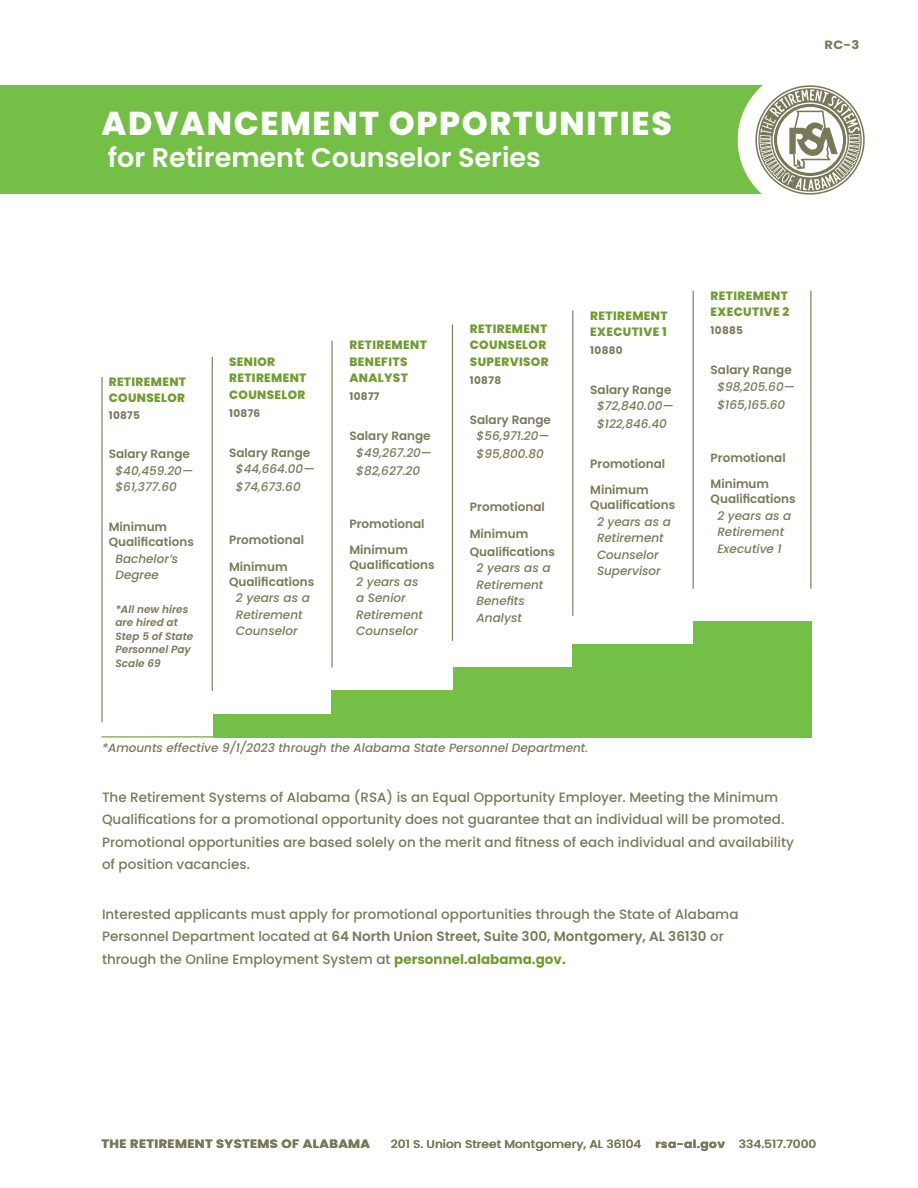
<style>
.page{position:relative;width:918px;height:1188px;background:#fff}
.page>*{position:absolute;margin:0;border:0;box-sizing:border-box;transform-origin:0 0}
.t1{font:800 33px "Poppins";letter-spacing:.05em;color:#fff}
.t2{font:600 27px "Poppins";color:#fff}
.t3{font:500 13.5px/22.5px "Poppins";color:#7b785a}
.t4{font:italic 500 12px/16.5px "Poppins";color:#7b785a}
.t5{font:600 12px/15px "Poppins";color:#7b785a}
.t6{font:800 12px/16.5px "Poppins";letter-spacing:.03em;color:#719c32}
.t7{font:700 12px "Poppins";letter-spacing:.03em;color:#7b785a;scale:1.08 1}
.t8{font:500 11.25px "Poppins";color:#7b785a;scale:1.08 1}
.t9{font:italic 600 10.5px/13.5px "Poppins";color:#7b785a}
.t10{font:700 10.5px "Poppins";letter-spacing:.03em;color:#7b785a}
.s1{font-weight:600}
.s2{font-weight:700;color:#719c32}
.s3{font-weight:700}
</style>
<div class="page">
<div style="left:0;top:85px;width:789px;height:109px;background:#74bf45"></div>
<div style="left:738px;top:68px;width:144px;height:144px;background:#fff;border-radius:50%"></div>
<svg style="left:755px;top:85px;width:110px;height:110px"></svg>
<hr style="left:101px;top:736px;width:710px;height:1px;background:#719c32">
<hr style="left:212px;top:357px;width:1px;height:334px;background:#7b785a">
<hr style="left:332px;top:341px;width:1px;height:326px;background:#7b785a">
<hr style="left:452px;top:325px;width:1px;height:316px;background:#7b785a">
<hr style="left:572px;top:310px;width:1px;height:306px;background:#7b785a">
<hr style="left:693px;top:291px;width:1px;height:298px;background:#7b785a">
<hr style="left:810px;top:291px;width:1px;height:298px;background:#7b785a">
<hr style="left:101px;top:377px;width:2px;height:345px;background:#7b785a">
<div style="left:213px;top:714px;width:120px;height:23px;background:#74bf45"></div>
<div style="left:332px;top:714px;width:121px;height:23px;background:#74bf45"></div>
<div style="left:453px;top:714px;width:120px;height:23px;background:#74bf45"></div>
<div style="left:572px;top:714px;width:122px;height:23px;background:#74bf45"></div>
<div style="left:693px;top:714px;width:118px;height:23px;background:#74bf45"></div>
<div style="left:332px;top:691px;width:121px;height:23px;background:#74bf45"></div>
<div style="left:453px;top:691px;width:120px;height:23px;background:#74bf45"></div>
<div style="left:572px;top:691px;width:122px;height:23px;background:#74bf45"></div>
<div style="left:693px;top:691px;width:118px;height:23px;background:#74bf45"></div>
<div style="left:453px;top:668px;width:120px;height:23px;background:#74bf45"></div>
<div style="left:572px;top:668px;width:122px;height:23px;background:#74bf45"></div>
<div style="left:693px;top:668px;width:118px;height:23px;background:#74bf45"></div>
<div style="left:572px;top:645px;width:122px;height:23px;background:#74bf45"></div>
<div style="left:693px;top:645px;width:118px;height:23px;background:#74bf45"></div>
<div style="left:693px;top:622px;width:118px;height:23px;background:#74bf45"></div>
<p class="t1" style="left:102px;top:104px;width:572px">ADVANCEMENT OPPORTUNITIES</p>
<p class="t2" style="left:108px;top:142px;width:435px">for Retirement Counselor Series</p>
<p class="t7" style="left:824px;top:38px;width:34px">RC-3</p>
<p class="t6" style="left:109px;top:373px;width:79px">RETIREMENT<br>COUNSELOR</p>
<p class="t10" style="left:109px;top:409px;width:33px">10875</p>
<p class="t5" style="left:109px;top:447px;width:83px">Salary Range</p>
<p class="t4" style="left:116px;top:462px;width:79px">$40,459.20— $61,377.60</p>
<p class="t5" style="left:109px;top:519px;width:87px">Minimum<br>Qualifications</p>
<p class="t4" style="left:116px;top:550px;width:64px">Bachelor’s<br>Degree</p>
<p class="t9" style="left:116px;top:602px;width:79px">*All new hires are hired at<br>Step 5 of State<br>Personnel Pay<br>Scale 69</p>
<p class="t6" style="left:229px;top:353px;width:79px">SENIOR<br>RETIREMENT<br>COUNSELOR</p>
<p class="t10" style="left:229px;top:407px;width:33px">10876</p>
<p class="t5" style="left:229px;top:445px;width:83px">Salary Range</p>
<p class="t4" style="left:236px;top:460px;width:80px;line-height:18px">$44,664.00— $74,673.60</p>
<p class="t5" style="left:229px;top:533px;width:77px">Promotional</p>
<p class="t5" style="left:229px;top:559px;width:87px">Minimum<br>Qualifications</p>
<p class="t4" style="left:236px;top:590px;width:75px">2 years as a<br>Retirement<br>Counselor</p>
<p class="t6" style="left:350px;top:337px;width:79px">RETIREMENT<br>BENEFITS<br>ANALYST</p>
<p class="t10" style="left:350px;top:391px;width:32px">10877</p>
<p class="t5" style="left:350px;top:428px;width:83px">Salary Range</p>
<p class="t4" style="left:356px;top:443px;width:77px;line-height:18px">$49,267.20— $82,627.20</p>
<p class="t5" style="left:350px;top:516px;width:77px">Promotional</p>
<p class="t5" style="left:350px;top:542px;width:87px">Minimum<br>Qualifications</p>
<p class="t4" style="left:356px;top:573px;width:68px">2 years as a Senior<br>Retirement<br>Counselor</p>
<p class="t6" style="left:470px;top:320px;width:80px">RETIREMENT<br>COUNSELOR<br>SUPERVISOR</p>
<p class="t10" style="left:470px;top:374px;width:33px">10878</p>
<p class="t5" style="left:470px;top:412px;width:83px">Salary Range</p>
<p class="t4" style="left:477px;top:427px;width:75px;line-height:18px">$56,971.20— $95,800.80</p>
<p class="t5" style="left:470px;top:500px;width:77px">Promotional</p>
<p class="t5" style="left:470px;top:524px;width:87px;line-height:18px">Minimum<br>Qualifications</p>
<p class="t4" style="left:477px;top:560px;width:75px">2 years as a<br>Retirement<br>Benefits<br>Analyst</p>
<p class="t6" style="left:590px;top:307px;width:79px">RETIREMENT<br>EXECUTIVE 1</p>
<p class="t10" style="left:590px;top:344px;width:34px">10880</p>
<p class="t5" style="left:590px;top:382px;width:83px">Salary Range</p>
<p class="t4" style="left:597px;top:397px;width:78px;line-height:18px">$72,840.00— $122,846.40</p>
<p class="t5" style="left:590px;top:456px;width:77px">Promotional</p>
<p class="t5" style="left:590px;top:483px;width:87px">Minimum<br>Qualifications</p>
<p class="t4" style="left:597px;top:513px;width:75px">2 years as a<br>Retirement<br>Counselor<br>Supervisor</p>
<p class="t6" style="left:711px;top:287px;width:80px">RETIREMENT<br>EXECUTIVE 2</p>
<p class="t10" style="left:711px;top:325px;width:34px">10885</p>
<p class="t5" style="left:711px;top:362px;width:83px">Salary Range</p>
<p class="t4" style="left:717px;top:377px;width:79px;line-height:18px">$98,205.60— $165,165.60</p>
<p class="t5" style="left:711px;top:450px;width:77px">Promotional</p>
<p class="t5" style="left:711px;top:476px;width:87px">Minimum<br>Qualifications</p>
<p class="t4" style="left:717px;top:507px;width:75px">2 years as a<br>Retirement<br>Executive 1</p>
<p class="t4" style="left:102px;top:740px;width:488px">*Amounts effective 9/1/2023 through the Alabama State Personnel Department.</p>
<p class="t3" style="left:102px;top:786px;width:693px">The Retirement Systems of Alabama (RSA) is an Equal Opportunity Employer. Meeting the Minimum Qualifications for a promotional opportunity does not guarantee that an individual will be promoted.<br>Promotional opportunities are based solely on the merit and fitness of each individual and availability of position vacancies.</p>
<p class="t3" style="left:102px;top:903px;width:638px">Interested applicants must apply for promotional opportunities through the State of Alabama<br>Personnel Department located at <span class="s1">64 North Union Street, Suite 300, Montgomery, AL 36130</span> or through the Online Employment System at <span class="s2">personnel.alabama.gov.</span></p>
<p class="t7" style="left:102px;top:1137px;width:250px">THE RETIREMENT SYSTEMS OF ALABAMA</p>
<p class="t8" style="left:391px;top:1138px;width:396px">201 S. Union Street Montgomery, AL 36104 <span class="s3">rsa-al.gov</span> 334.517.7000</p>
</div>
